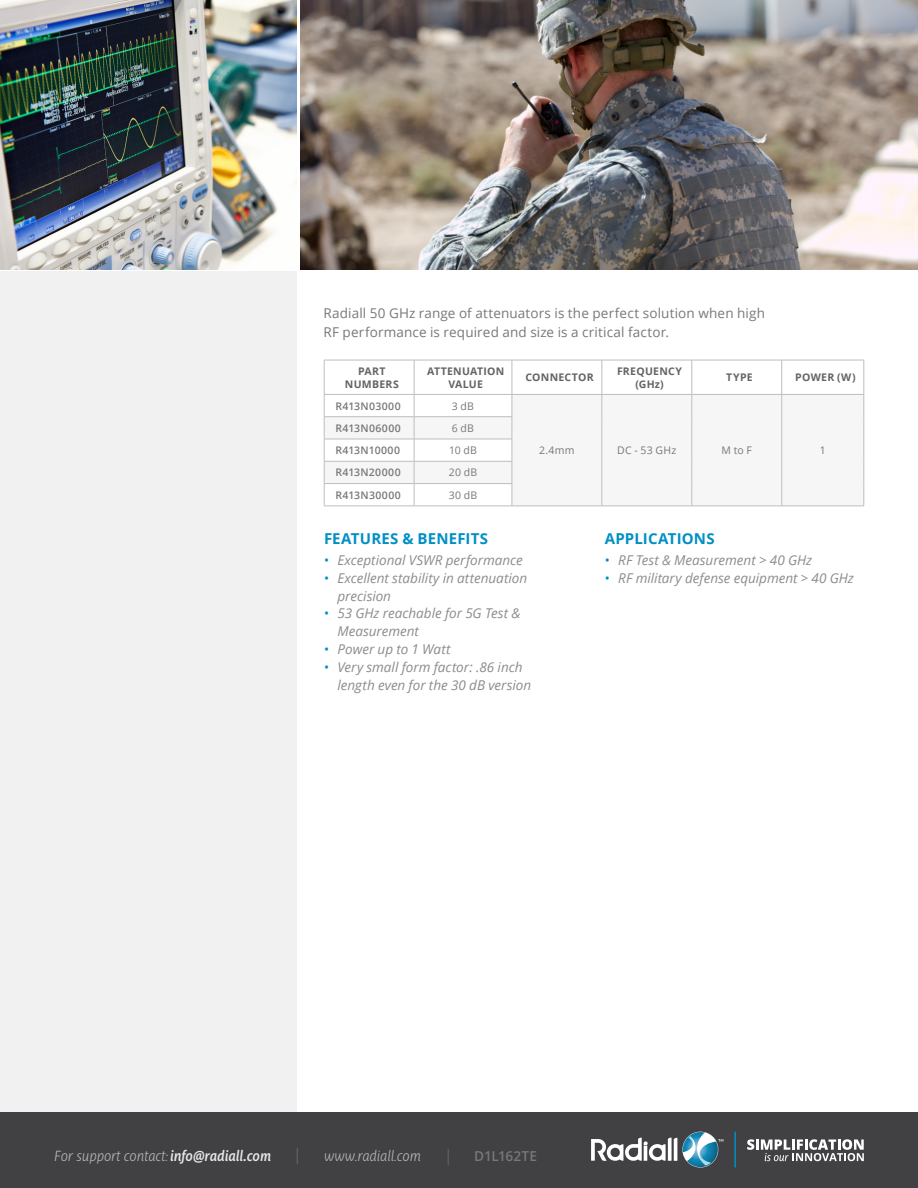
<style>
.page{position:relative;width:918px;height:1188px;background:#fff}
.page>*{position:absolute;margin:0;border:0;box-sizing:border-box;transform-origin:0 0}
.t1{font:700 15px "Open Sans";letter-spacing:.01em;color:#008fc5}
.t2{font:italic 300 14.25px "Ayita Pro";letter-spacing:-.01em;color:#b1b4b6}
.t3{font:600 13.65px "Open Sans";letter-spacing:-.01em;color:#77787b}
.t4{font:italic 13.5px/18px "Open Sans";color:#8a8c8e}
.t5{font:13.5px/18.8px "Open Sans";letter-spacing:.01em;color:#77787b}
.t6{font:700 10.5px/12.8px "Open Sans";letter-spacing:.025em;color:#636466;text-align:center}
.t7{font:600 10.5px "Open Sans";letter-spacing:.03em;color:#77787b}
.t8{font:10.5px "Open Sans";letter-spacing:.02em;color:#77787b}
.s1{font-style:normal;color:#008fc5}
.s2{font-weight:600;color:#e6e7e8}
</style>
<div class="page">
<div style="left:0;top:271px;width:297px;height:917px;background:#f1f1f2"></div>
<div style="left:0;top:1112px;width:918px;height:76px;background:#414042"></div>
<svg style="left:297px;top:1148px;width:1px;height:16px"></svg>
<svg style="left:448px;top:1149px;width:1px;height:16px"></svg>
<svg style="left:591px;top:1132px;width:132px;height:36px"></svg>
<hr style="left:734px;top:1132px;width:2px;height:35px;background:#008fc5">
<svg style="left:747px;top:1139px;width:117px;height:22px"></svg>
<img style="left:300px;top:0;width:618px;height:270px">
<img style="left:0;top:0;width:297px;height:270px">
<svg style="left:324px;top:360px;width:541px;height:146px"></svg>
<hr style="left:324px;top:506px;width:90px;height:1px;background:#bcbec0">
<hr style="left:414px;top:506px;width:98px;height:1px;background:#bcbec0">
<hr style="left:512px;top:506px;width:90px;height:1px;background:#bcbec0">
<hr style="left:602px;top:506px;width:90px;height:1px;background:#bcbec0">
<hr style="left:692px;top:506px;width:90px;height:1px;background:#bcbec0">
<hr style="left:782px;top:506px;width:82px;height:1px;background:#bcbec0">
<p class="t5" style="left:324px;top:303px;width:443px">Radiall 50 GHz range of attenuators is the perfect solution when high<br>RF performance is required and size is a critical factor.</p>
<p class="t6" style="left:345px;top:364px;width:55px">PART<br>NUMBERS</p>
<p class="t6" style="left:427px;top:364px;width:79px">ATTENUATION<br>VALUE</p>
<p class="t6" style="left:526px;top:371px;width:70px">CONNECTOR</p>
<p class="t6" style="left:617px;top:364px;width:66px">FREQUENCY (GHz)</p>
<p class="t6" style="left:726px;top:371px;width:28px">TYPE</p>
<p class="t6" style="left:795px;top:371px;width:62px">POWER (W)</p>
<p class="t7" style="left:336px;top:399px;width:67px">R413N03000</p>
<p class="t8" style="left:452px;top:399px;width:24px">3 dB</p>
<p class="t8" style="left:539px;top:443px;width:37px">2.4mm</p>
<p class="t8" style="left:617px;top:443px;width:61px">DC - 53 GHz</p>
<p class="t8" style="left:721px;top:443px;width:32px">M to F</p>
<p class="t8" style="left:820px;top:443px;width:8px">1</p>
<p class="t7" style="left:336px;top:421px;width:67px">R413N06000</p>
<p class="t8" style="left:452px;top:421px;width:24px">6 dB</p>
<p class="t7" style="left:336px;top:443px;width:66px">R413N10000</p>
<p class="t8" style="left:449px;top:443px;width:29px">10 dB</p>
<p class="t7" style="left:336px;top:465px;width:67px">R413N20000</p>
<p class="t8" style="left:449px;top:465px;width:30px">20 dB</p>
<p class="t7" style="left:336px;top:488px;width:67px">R413N30000</p>
<p class="t8" style="left:449px;top:488px;width:30px">30 dB</p>
<p class="t1" style="left:324px;top:528px;width:166px">FEATURES &amp; BENEFITS</p>
<p class="t4" style="left:324px;top:550px;width:200px"><span class="s1">•</span> Exceptional VSWR performance</p>
<p class="t4" style="left:338px;top:568px;width:191px;text-indent:-14px"><span class="s1">•</span> Excellent stability in attenuation precision</p>
<p class="t4" style="left:338px;top:604px;width:184px;text-indent:-14px"><span class="s1">•</span> 53 GHz reachable for 5G Test &amp;<br>Measurement</p>
<p class="t4" style="left:324px;top:640px;width:128px"><span class="s1">•</span> Power up to 1 Watt</p>
<p class="t4" style="left:338px;top:658px;width:195px;text-indent:-14px"><span class="s1">•</span> Very small form factor: .86 inch length even for the 30 dB version</p>
<p class="t1" style="left:605px;top:528px;width:111px">APPLICATIONS</p>
<p class="t4" style="left:605px;top:550px;width:209px"><span class="s1">•</span> RF Test &amp; Measurement &gt; 40 GHz</p>
<p class="t4" style="left:605px;top:568px;width:251px"><span class="s1">•</span> RF military defense equipment &gt; 40 GHz</p>
<p class="t2" style="left:54px;top:1147px;width:219px">For support contact: <span class="s2">info@radiall.com</span></p>
<p class="t2" style="left:324px;top:1147px;width:99px">www.radiall.com</p>
<p class="t3" style="left:474px;top:1147px;width:64px">D1L162TE</p>
</div>
